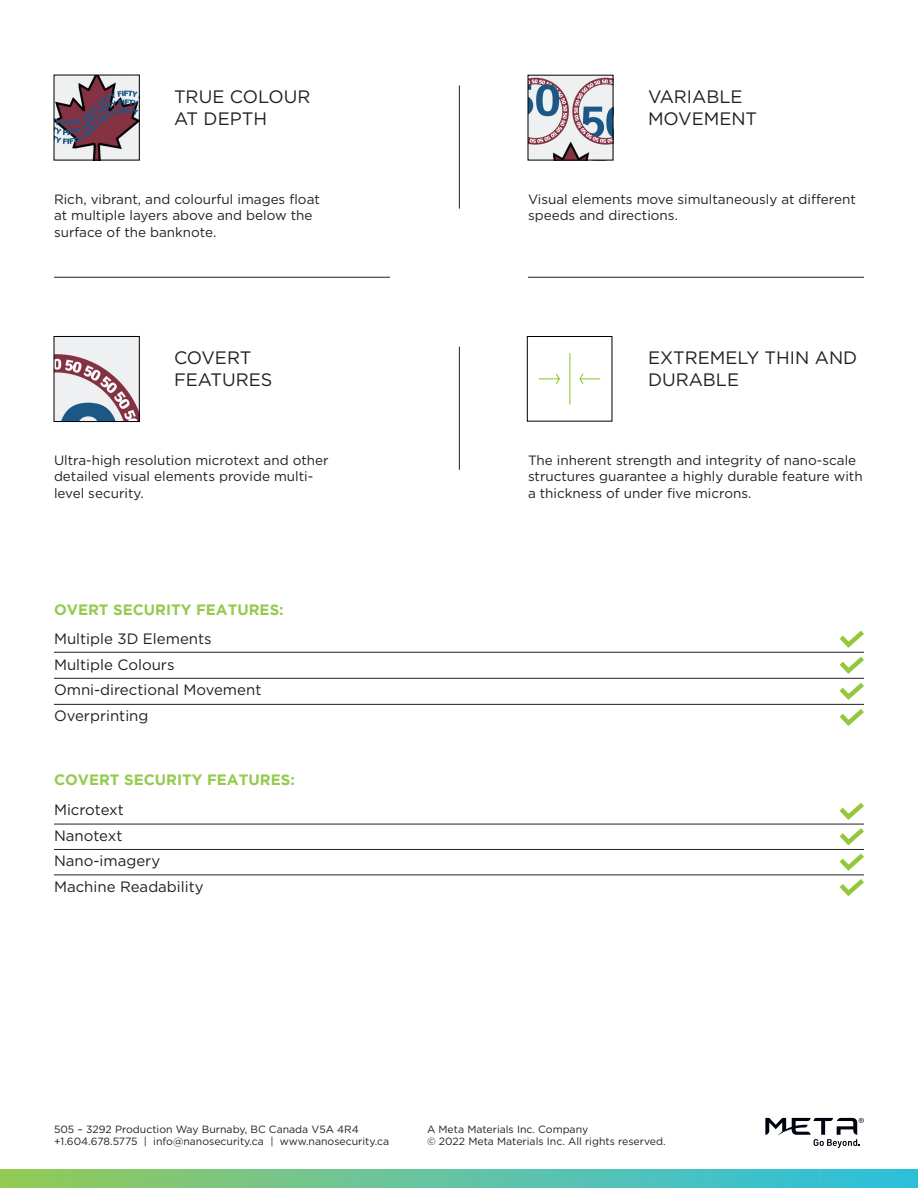
<style>
.page{position:relative;width:918px;height:1188px;background:#fff}
.page>*{position:absolute;margin:0;border:0;box-sizing:border-box;transform-origin:0 0}
.t1{font:18px/21.6px "Gotham";color:#231f20}
.t2{font:15px "Gotham";color:#231f20}
.t3{font:700 15px "Gotham";color:#94ca4e}
.t4{font:13.5px/16.2px "Gotham";color:#231f20}
.t5{font:10.5px/12.6px "Gotham";color:#231f20}
</style>
<div class="page">
<div style="left:0;top:1169px;width:918px;height:19px;background:linear-gradient(to right,#96c95c,#2dbfe3)"></div>
<svg style="left:765px;top:1118px;width:99px;height:30px"></svg>
<hr style="left:54px;top:277px;width:336px;height:1px;background:#231f20">
<hr style="left:54px;top:652px;width:810px;height:1px;background:#231f20">
<hr style="left:54px;top:824px;width:810px;height:1px;background:#231f20">
<hr style="left:54px;top:704px;width:810px;height:1px;background:#231f20">
<hr style="left:54px;top:875px;width:810px;height:1px;background:#231f20">
<hr style="left:54px;top:678px;width:810px;height:1px;background:#231f20">
<hr style="left:54px;top:849px;width:810px;height:1px;background:#231f20">
<hr style="left:528px;top:277px;width:336px;height:1px;background:#231f20">
<hr style="left:459px;top:86px;width:1px;height:123px;background:#231f20">
<hr style="left:459px;top:347px;width:1px;height:123px;background:#231f20">
<svg style="left:539px;top:353px;width:62px;height:52px"></svg>
<div style="left:527px;top:336px;width:85px;height:85px;border:1px solid #000"></div>
<svg style="left:835px;top:630px;width:29px;height:96px"></svg>
<svg style="left:835px;top:803px;width:29px;height:94px"></svg>
<img style="left:530px;top:77px;width:81px;height:81px">
<img style="left:56px;top:77px;width:81px;height:81px">
<img style="left:56px;top:338px;width:81px;height:82px">
<div style="left:54px;top:336px;width:85px;height:86px;border:1px solid #000"></div>
<p class="t1" style="left:174px;top:86px;width:138px">TRUE COLOUR<br>AT DEPTH</p>
<p class="t4" style="left:54px;top:191px;width:267px">Rich, vibrant, and colourful images float at multiple layers above and below the surface of the banknote.</p>
<p class="t1" style="left:174px;top:347px;width:79px">COVERT</p>
<p class="t1" style="left:174px;top:369px;width:100px">FEATURES</p>
<p class="t4" style="left:54px;top:452px;width:276px">Ultra-high resolution microtext and other detailed visual elements provide multi&shy;level security.</p>
<p class="t3" style="left:54px;top:601px;width:231px">OVERT SECURITY FEATURES:</p>
<p class="t2" style="left:54px;top:630px;width:159px">Multiple 3D Elements</p>
<p class="t2" style="left:54px;top:655px;width:122px">Multiple Colours</p>
<p class="t2" style="left:54px;top:681px;width:209px">Omni-directional Movement</p>
<p class="t2" style="left:54px;top:706px;width:96px">Overprinting</p>
<p class="t3" style="left:54px;top:771px;width:242px">COVERT SECURITY FEATURES:</p>
<p class="t2" style="left:54px;top:800px;width:71px">Microtext</p>
<p class="t2" style="left:54px;top:826px;width:70px">Nanotext</p>
<p class="t2" style="left:54px;top:851px;width:108px">Nano-imagery</p>
<p class="t2" style="left:54px;top:877px;width:151px">Machine Readability</p>
<p class="t1" style="left:648px;top:86px;width:96px">VARIABLE</p>
<p class="t1" style="left:648px;top:107px;width:111px">MOVEMENT</p>
<p class="t4" style="left:528px;top:191px;width:329px">Visual elements move simultaneously at different speeds and directions.</p>
<p class="t1" style="left:648px;top:347px;width:211px">EXTREMELY THIN AND<br>DURABLE</p>
<p class="t4" style="left:528px;top:452px;width:336px">The inherent strength and integrity of nano-scale structures guarantee a highly durable feature with a thickness of under five microns.</p>
<p class="t5" style="left:54px;top:1123px;width:337px">505 – 3292 Production Way Burnaby, BC Canada V5A 4R4 +1.604.678.5775 | info@nanosecurity.ca | www.nanosecurity.ca</p>
<p class="t5" style="left:427px;top:1123px;width:240px">A Meta Materials Inc. Company<br>© 2022 Meta Materials Inc. All rights reserved.</p>
</div>
